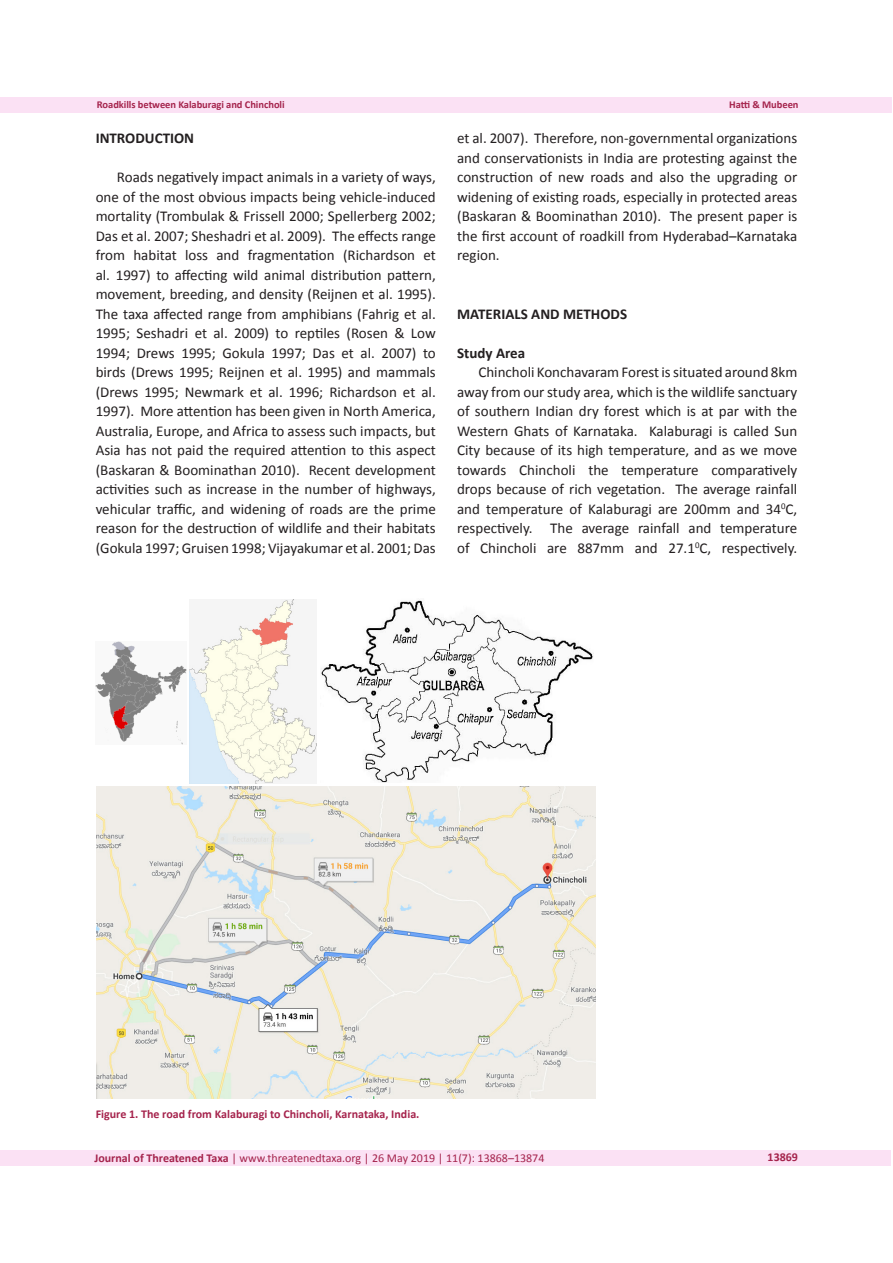
<style>
.page{position:relative;width:893px;height:1263px;background:#fff}
.page>*{position:absolute;margin:0;border:0;box-sizing:border-box;transform-origin:0 0}
.t1{font:15px/19.5px "Calibri";color:#231f20;text-align:justify}
.t2{font:15px "Calibri Bold 2";color:#231f20}
.t3{font:12px "Calibri 2";color:#a5234c}
.t4{font:700 12px "Calibri";color:#a5234c}
.t5{font:12px "Calibri Bold 2";color:#a5234c}
.t6{font:700 10.5px "Calibri";letter-spacing:-.005em;color:#a5234c}
.s1{font-family:"Calibri Bold 2"}
</style>
<div class="page">
<div style="left:1px;top:97px;width:891px;height:15px;background:#fbe1f4"></div>
<div style="left:0;top:1150px;width:891px;height:16px;background:#fbe1f4"></div>
<img style="left:189px;top:600px;width:127px;height:183px">
<img style="left:321px;top:600px;width:273px;height:183px">
<img style="left:96px;top:787px;width:499px;height:312px">
<img style="left:96px;top:642px;width:90px;height:102px">
<p class="t6" style="left:97px;top:98px;width:189px">Roadkills between Kalaburagi and Chincholi</p>
<p class="t6" style="left:729px;top:98px;width:71px">Hatti &amp; Mubeen</p>
<p class="t2" style="left:96px;top:129px;width:100px">INTRODUCTION</p>
<p class="t1" style="left:96px;top:168px;width:342px;text-indent:21px">Roads negatively impact animals in a variety of ways, one of the most obvious impacts being vehicle-induced mortality (Trombulak &amp; Frissell 2000; Spellerberg 2002; Das et al. 2007; Sheshadri et al. 2009). The effects range from habitat loss and fragmentation (Richardson et al. 1997) to affecting wild animal distribution pattern, movement, breeding, and density (Reijnen et al. 1995).<br>The taxa affected range from amphibians (Fahrig et al.<br>1995; Seshadri et al. 2009) to reptiles (Rosen &amp; Low 1994; Drews 1995; Gokula 1997; Das et al. 2007) to birds (Drews 1995; Reijnen et al. 1995) and mammals (Drews 1995; Newmark et al. 1996; Richardson et al.<br>1997). More attention has been given in North America, Australia, Europe, and Africa to assess such impacts, but Asia has not paid the required attention to this aspect (Baskaran &amp; Boominathan 2010). Recent development activities such as increase in the number of highways, vehicular traffic, and widening of roads are the prime reason for the destruction of wildlife and their habitats (Gokula 1997; Gruisen 1998; Vijayakumar et al. 2001; Das</p>
<p class="t1" style="left:457px;top:129px;width:342px">et al. 2007). Therefore, non-governmental organizations and conservationists in India are protesting against the construction of new roads and also the upgrading or widening of existing roads, especially in protected areas (Baskaran &amp; Boominathan 2010). The present paper is the first account of roadkill from Hyderabad–Karnataka region.</p>
<p class="t2" style="left:457px;top:304px;width:171px">MATERIALS AND METHODS</p>
<p class="t2" style="left:457px;top:343px;width:70px">Study Area</p>
<p class="t1" style="left:457px;top:363px;width:342px;text-indent:21px">Chincholi Konchavaram Forest is situated around 8km away from our study area, which is the wildlife sanctuary of southern Indian dry forest which is at par with the Western Ghats of Karnataka. Kalaburagi is called Sun City because of its high temperature, and as we move towards Chincholi the temperature comparatively drops because of rich vegetation. The average rainfall and temperature of Kalaburagi are 200mm and 34<sup>0</sup>C, respectively. The average rainfall and temperature of Chincholi are 887mm and 27.1<sup>0</sup>C, respectively.</p>
<p class="t4" style="left:96px;top:1106px;width:325px">Figure 1. The road from Kalaburagi to Chincholi, Karnataka, India.</p>
<p class="t3" style="left:94px;top:1150px;width:452px"><span class="s1">Journal of Threatened Taxa</span> | www.threatenedtaxa.org | 26 May 2019 | 11(7): 13868–13874</p>
<p class="t5" style="left:768px;top:1150px;width:32px">13869</p>
</div>
